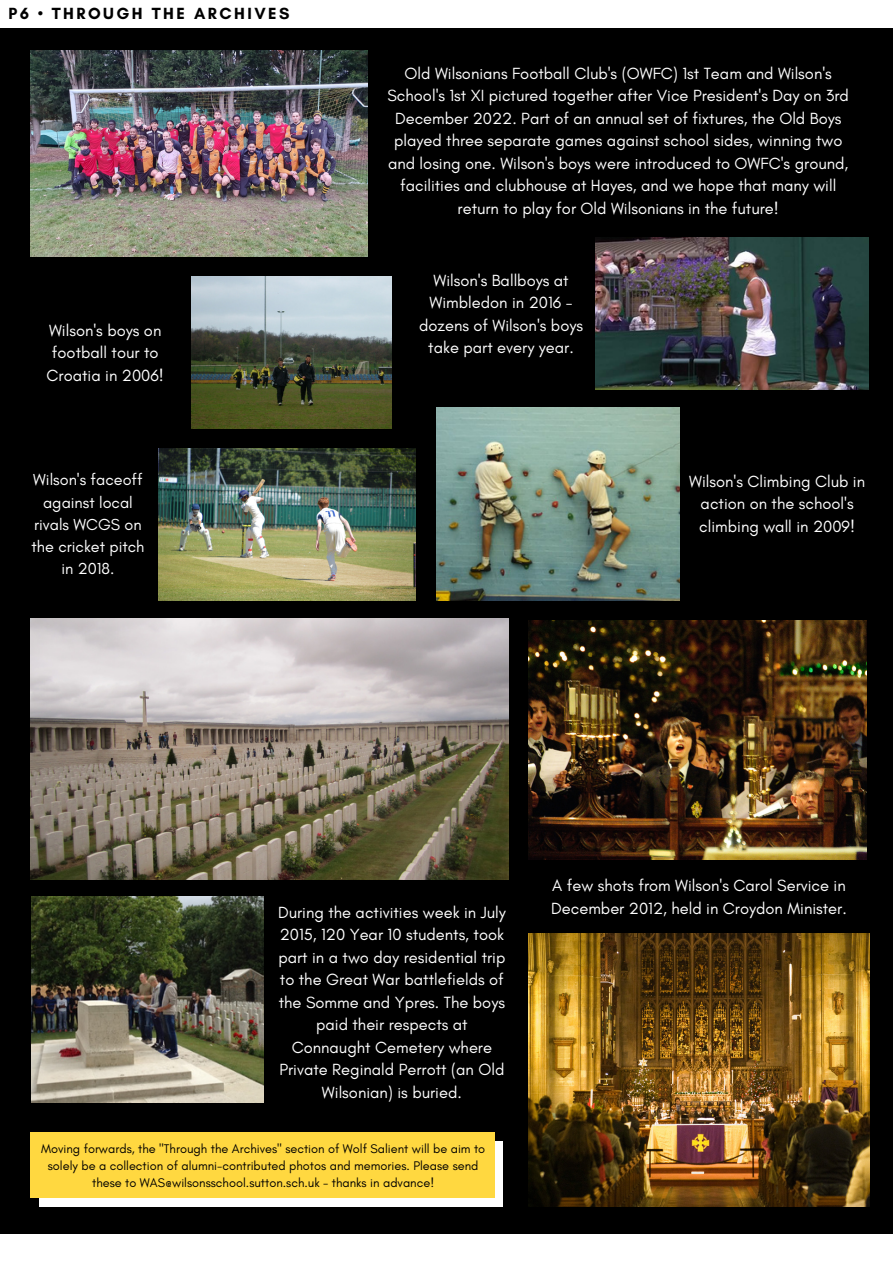
<style>
.page{position:relative;width:893px;height:1264px;background:#fff}
.page>*{position:absolute;margin:0;border:0;box-sizing:border-box;transform-origin:0 0}
.t1{font:16.5px/22.5px "Glacial Indifference";color:#fff;text-align:center}
.t2{font:700 16.5px "Glacial Indifference";letter-spacing:.15em;color:#000}
.t3{font:16.2px/22.2px "Glacial Indifference";color:#fff;text-align:center}
.t4{font:12.75px/17px "Glacial Indifference";color:#000;text-align:center}
</style>
<div class="page">
<div style="left:0;top:0;width:892px;height:1262px;background:#000"></div>
<div style="left:0;top:0;width:892px;height:27px;background:#fff"></div>
<div style="left:0;top:1234px;width:892px;height:28px;background:#fff"></div>
<img style="left:30px;top:618px;width:478px;height:261px">
<img style="left:30px;top:51px;width:338px;height:205px">
<img style="left:159px;top:448px;width:256px;height:152px">
<div style="left:40px;top:1140px;width:463px;height:66px;background:#fff"></div>
<div style="left:30px;top:1132px;width:465px;height:65px;background:#ffd840"></div>
<img style="left:436px;top:407px;width:243px;height:193px">
<img style="left:595px;top:238px;width:273px;height:152px">
<img style="left:191px;top:277px;width:200px;height:151px">
<img style="left:528px;top:933px;width:341px;height:273px">
<img style="left:528px;top:620px;width:338px;height:240px">
<img style="left:32px;top:896px;width:231px;height:206px">
<p class="t2" style="left:8px;top:4px;width:282px">P6 • THROUGH THE ARCHIVES</p>
<p class="t1" style="left:47px;top:319px;width:119px">Wilson's boys on football tour to<br>Croatia in 2006!</p>
<p class="t3" style="left:32px;top:468px;width:114px">Wilson's faceoff against local rivals WCGS on the cricket pitch in 2018.</p>
<p class="t1" style="left:387px;top:62px;width:463px">Old Wilsonians Football Club's (OWFC) 1st Team and Wilson's School's 1st XI pictured together after Vice President's Day on 3rd December 2022. Part of an annual set of fixtures, the Old Boys played three separate games against school sides, winning two and losing one. Wilson's boys were introduced to OWFC's ground, facilities and clubhouse at Hayes, and we hope that many will return to play for Old Wilsonians in the future!</p>
<p class="t1" style="left:419px;top:268px;width:165px">Wilson's Ballboys at<br>Wimbledon in 2016 - dozens of Wilson's boys take part every year.</p>
<p class="t1" style="left:689px;top:470px;width:177px">Wilson's Climbing Club in action on the school's climbing wall in 2009!</p>
<p class="t1" style="left:278px;top:900px;width:229px">During the activities week in July<br>2015, 120 Year 10 students, took part in a two day residential trip to the Great War battlefields of the Somme and Ypres. The boys paid their respects at<br>Connaught Cemetery where<br>Private Reginald Perrott (an Old<br>Wilsonian) is buried.</p>
<p class="t4" style="left:41px;top:1139px;width:445px">Moving forwards, the "Through the Archives" section of Wolf Salient will be aim to solely be a collection of alumni-contributed photos and memories. Please send these to WAS@wilsonsschool.sutton.sch.uk - thanks in advance!</p>
<p class="t1" style="left:551px;top:874px;width:297px;text-align:left">A few shots from Wilson's Carol Service in<br>December 2012, held in Croydon Minister.</p>
</div>
